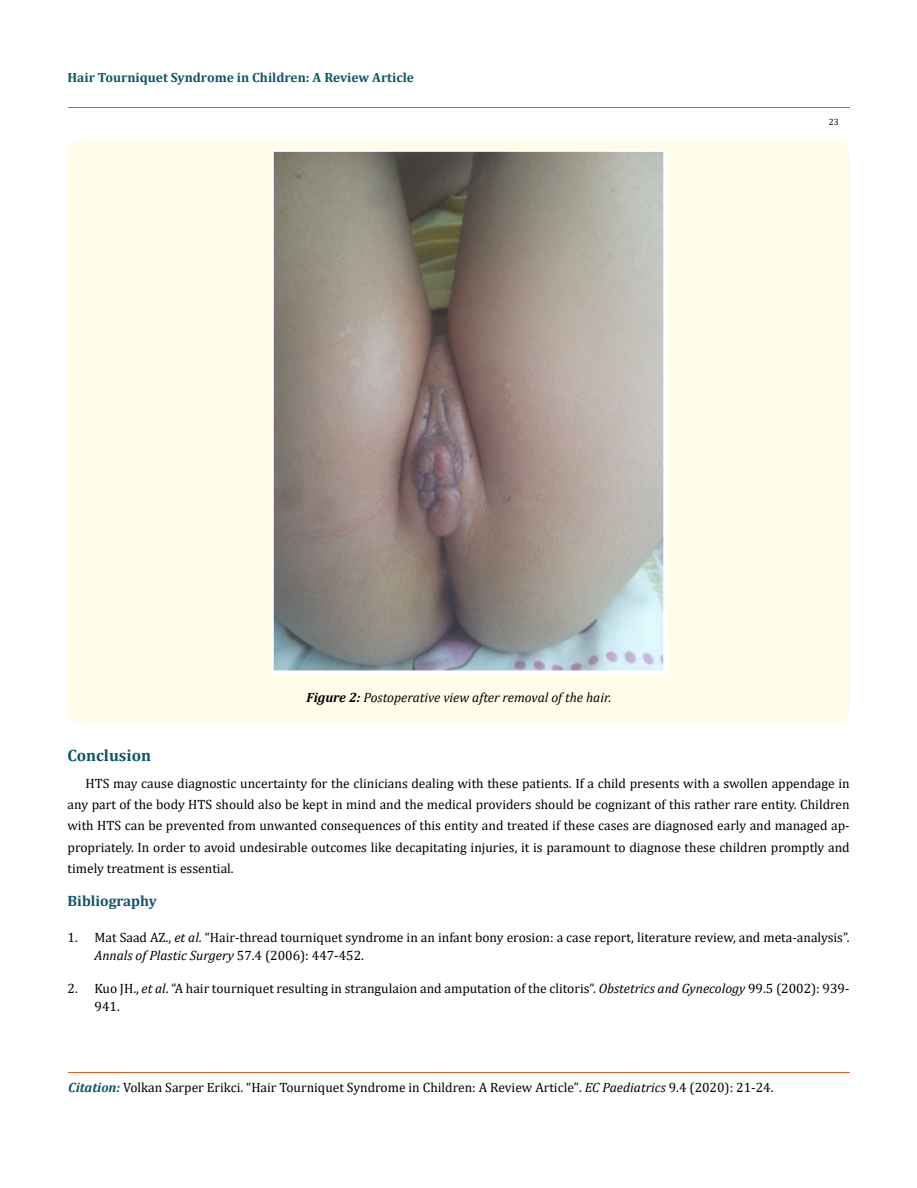
<style>
.page{position:relative;width:917px;height:1188px;background:#fff}
.page>*{position:absolute;margin:0;border:0;box-sizing:border-box;transform-origin:0 0}
.t1{font:700 16.5px "Cambria";color:#0e546a}
.t2{font:700 15px "Cambria";color:#0e546a}
.t3{font:13.5px/21px "Cambria";color:#000}
.t4{font:italic 13.5px "Cambria";color:#000}
.t5{font:700 13.35px "Cambria";color:#0e546a}
.t6{font:9px "Cambria";color:#000}
.s1{font-weight:700}
.s2{font-style:italic}
.s3{font-weight:700;font-style:italic;color:#0e546a}
.s4{font-size:13.35px}
</style>
<div class="page">
<hr style="left:68px;top:108px;width:781px;height:1px;background:#e05d1a">
<hr style="left:68px;top:1072px;width:781px;height:1px;background:#e05d1a">
<div style="left:68px;top:138px;width:781px;height:588px;background:#fffde9;border-radius:18px"></div>
<img style="left:271px;top:151px;width:396px;height:524px">
<p class="t5" style="left:68px;top:68px;width:348px">Hair Tourniquet Syndrome in Children: A Review Article</p>
<p class="t6" style="left:828px;top:116px;width:11px">23</p>
<p class="t4" style="left:306px;top:688px;width:306px"><span class="s1">Figure 2:</span> Postoperative view after removal of the hair.</p>
<p class="t1" style="left:68px;top:744px;width:85px">Conclusion</p>
<p class="t3" style="left:68px;top:773px;width:783px;text-align:justify;text-indent:18px">HTS may cause diagnostic uncertainty for the clinicians dealing with these patients. If a child presents with a swollen appendage in any part of the body HTS should also be kept in mind and the medical providers should be cognizant of this rather rare entity. Children with HTS can be prevented from unwanted consequences of this entity and treated if these cases are diagnosed early and managed ap&shy;propriately. In order to avoid undesirable outcomes like decapitating injuries, it is paramount to diagnose these children promptly and timely treatment is essential.</p>
<p class="t2" style="left:68px;top:891px;width:91px">Bibliography</p>
<p class="t3" style="left:94px;top:928px;width:756px;line-height:18px;text-indent:-27px">1. Mat Saad AZ., <span class="s2">et al</span>. “Hair-thread tourniquet syndrome in an infant bony erosion: a case report, literature review, and meta-analysis”.<br><span class="s2">Annals of Plastic Surgery</span> 57.4 (2006): 447-452.</p>
<p class="t3" style="left:94px;top:979px;width:756px;line-height:18px;text-indent:-27px">2. Kuo JH., <span class="s2">et al</span>. “A hair tourniquet resulting in strangulaion and amputation of the clitoris”. <span class="s2">Obstetrics and Gynecology</span> 99.5 (2002): 939-<br>941.</p>
<p class="t3" style="left:68px;top:1077px;width:706px"><span class="s3">Citation:</span> Volkan Sarper Erikci. “Hair Tourniquet Syndrome in Children: A Review Article”<span class="s4">.</span> <span class="s2">EC Paediatrics</span> 9.4 (2020): 21-24.</p>
</div>
